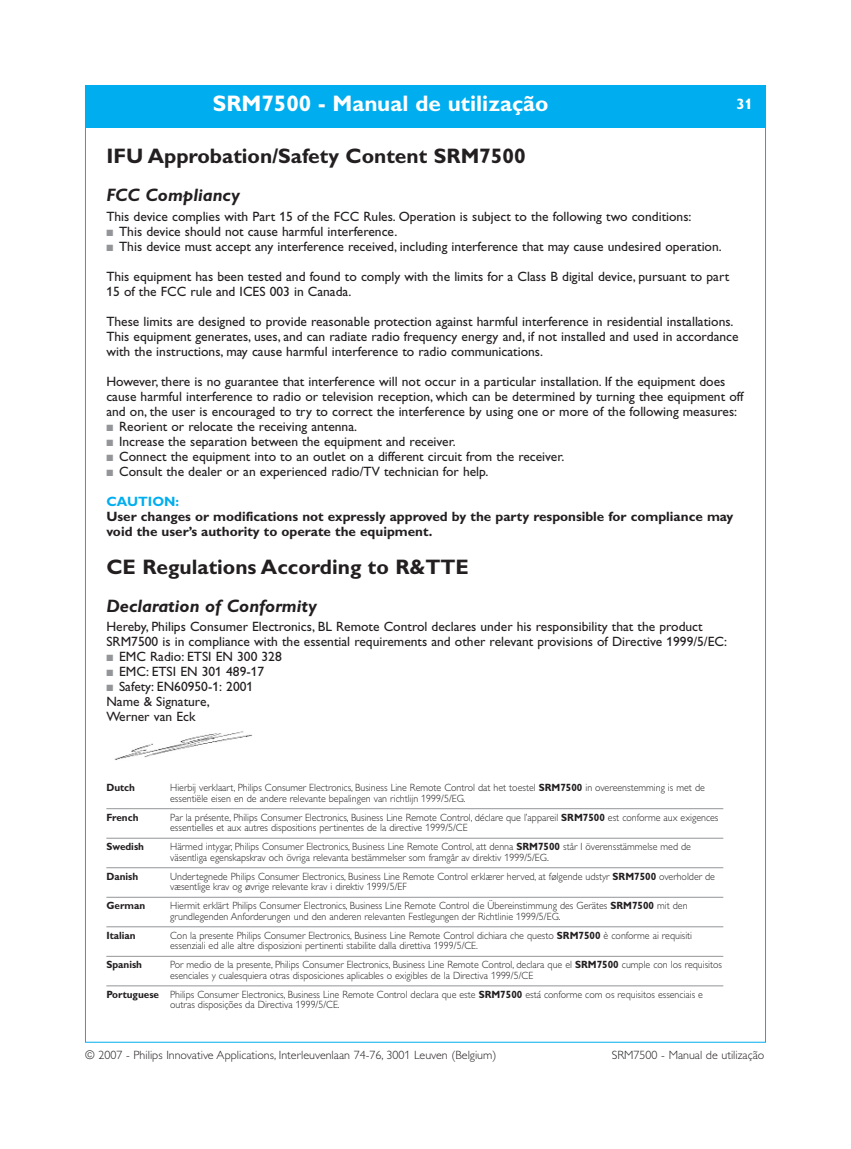
<style>
.page{position:relative;width:851px;height:1149px;background:#fff}
.page>*{position:absolute;margin:0;border:0;box-sizing:border-box;transform-origin:0 0}
.t1{font:700 22.5px "Gill Alt One";color:#fff}
.t2{font:700 21px "Gill Alt One";color:#231f20}
.t3{font:italic 700 18px "Gill Alt One";color:#231f20}
.t4{font:700 15px "Gill Alt One";color:#fff}
.t5{font:13.5px/15px "Gill Alt One";color:#231f20}
.t6{font:700 13.5px/15px "Gill Alt One";color:#231f20}
.t7{font:700 13.5px "Gill Alt One";color:#00aeef}
.t8{font:300 12px "Gill Alt One";color:#231f20}
.t9{font:300 10.5px/10.5px "Gill Alt One";color:#231f20;scale:.95 1}
.t10{font:700 10.5px "Gill Alt One";color:#231f20;scale:.95 1}
.s1{color:#939598}
.s2{font-weight:700}
</style>
<div class="page">
<div style="left:85px;top:85px;width:680px;height:43px;background:#00aeef"></div>
<hr style="left:106px;top:808px;width:617px;height:1px;background:#939598">
<hr style="left:106px;top:837px;width:617px;height:1px;background:#939598">
<hr style="left:106px;top:867px;width:617px;height:1px;background:#939598">
<hr style="left:106px;top:896px;width:617px;height:1px;background:#939598">
<hr style="left:106px;top:926px;width:617px;height:1px;background:#939598">
<hr style="left:106px;top:955px;width:617px;height:1px;background:#939598">
<hr style="left:106px;top:985px;width:617px;height:1px;background:#939598">
<img style="left:114px;top:731px;width:138px;height:29px">
<h1 class="t1" style="left:213px;top:96px;width:337px">SRM7500 - Manual de utilização</h1>
<h3 class="t4" style="left:736px;top:99px;width:18px">31</h3>
<h2 class="t2" style="left:106px;top:149px;width:421px">IFU Approbation/Safety Content SRM7500</h2>
<h3 class="t3" style="left:106px;top:189px;width:135px">FCC Compliancy</h3>
<p class="t5" style="left:106px;top:210px;width:586px">This device complies with Part 15 of the FCC Rules. Operation is subject to the following two conditions:</p>
<p class="t5" style="left:106px;top:225px;width:292px"><span class="s1">■</span> This device should not cause harmful interference.</p>
<p class="t5" style="left:106px;top:240px;width:616px"><span class="s1">■</span> This device must accept any interference received, including interference that may cause undesired operation.</p>
<p class="t5" style="left:106px;top:270px;width:624px">This equipment has been tested and found to comply with the limits for a Class B digital device, pursuant to part<br>15 of the FCC rule and ICES 003 in Canada.</p>
<p class="t5" style="left:106px;top:315px;width:633px">These limits are designed to provide reasonable protection against harmful interference in residential installations.<br>This equipment generates, uses, and can radiate radio frequency energy and, if not installed and used in accordance with the instructions, may cause harmful interference to radio communications.</p>
<p class="t5" style="left:106px;top:375px;width:638px">However, there is no guarantee that interference will not occur in a particular installation. If the equipment does cause harmful interference to radio or television reception, which can be determined by turning thee equipment off and on, the user is encouraged to try to correct the interference by using one or more of the following measures:</p>
<p class="t5" style="left:106px;top:420px;width:252px"><span class="s1">■</span> Reorient or relocate the receiving antenna.</p>
<p class="t5" style="left:106px;top:435px;width:351px"><span class="s1">■</span> Increase the separation between the equipment and receiver.</p>
<p class="t5" style="left:106px;top:450px;width:459px"><span class="s1">■</span> Connect the equipment into to an outlet on a different circuit from the receiver.</p>
<p class="t5" style="left:106px;top:465px;width:383px"><span class="s1">■</span> Consult the dealer or an experienced radio/TV technician for help.</p>
<p class="t7" style="left:106px;top:496px;width:74px">CAUTION:</p>
<p class="t6" style="left:106px;top:510px;width:628px">User changes or modifications not expressly approved by the party responsible for compliance may void the user’s authority to operate the equipment.</p>
<h2 class="t2" style="left:106px;top:559px;width:364px">CE Regulations According to R&amp;TTE</h2>
<h3 class="t3" style="left:106px;top:599px;width:212px">Declaration of Conformity</h3>
<p class="t5" style="left:106px;top:620px;width:622px">Hereby, Philips Consumer Electronics, BL Remote Control declares under his responsibility that the product<br>SRM7500 is in compliance with the essential requirements and other relevant provisions of Directive 1999/5/EC:</p>
<p class="t5" style="left:106px;top:650px;width:177px"><span class="s1">■</span> EMC Radio: ETSI EN 300 328</p>
<p class="t5" style="left:106px;top:665px;width:159px"><span class="s1">■</span> EMC: ETSI EN 301 489-17</p>
<p class="t5" style="left:106px;top:680px;width:148px"><span class="s1">■</span> Safety: EN60950-1: 2001<br>Name &amp; Signature,<br>Werner van Eck</p>
<p class="t10" style="left:106px;top:783px;width:32px">Dutch</p>
<p class="t9" style="left:170px;top:783px;width:564px">Hierbij verklaart, Philips Consumer Electronics, Business Line Remote Control dat het toestel <span class="s2">SRM7500</span> in overeenstemming is met de essentiële eisen en de andere relevante bepalingen van richtlijn 1999/5/EG.</p>
<p class="t10" style="left:106px;top:813px;width:35px">French</p>
<p class="t9" style="left:170px;top:812px;width:578px">Par la présente, Philips Consumer Electronics, Business Line Remote Control, déclare que l’appareil <span class="s2">SRM7500</span> est conforme aux exigences essentielles et aux autres dispositions pertinentes de la directive 1999/5/CE</p>
<p class="t10" style="left:106px;top:842px;width:41px">Swedish</p>
<p class="t9" style="left:170px;top:842px;width:549px">Härmed intygar, Philips Consumer Electronics, Business Line Remote Control, att denna <span class="s2">SRM7500</span> står I överensstämmelse med de väsentliga egenskapskrav och övriga relevanta bestämmelser som framgår av direktiv 1999/5/EG.</p>
<p class="t10" style="left:106px;top:872px;width:35px">Danish</p>
<p class="t9" style="left:170px;top:871px;width:575px">Undertegnede Philips Consumer Electronics, Business Line Remote Control erklærer herved, at følgende udstyr <span class="s2">SRM7500</span> overholder de væsentlige krav og øvrige relevante krav i direktiv 1999/5/EF</p>
<p class="t10" style="left:106px;top:901px;width:42px">German</p>
<p class="t9" style="left:170px;top:901px;width:546px">Hiermit erklärt Philips Consumer Electronics, Business Line Remote Control die Übereinstimmung des Gerätes <span class="s2">SRM7500</span> mit den grundlegenden Anforderungen und den anderen relevanten Festlegungen der Richtlinie 1999/5/EG.</p>
<p class="t10" style="left:106px;top:931px;width:32px">Italian</p>
<p class="t9" style="left:170px;top:930px;width:551px">Con la presente Philips Consumer Electronics, Business Line Remote Control dichiara che questo <span class="s2">SRM7500</span> è conforme ai requisiti essenziali ed alle altre disposizioni pertinenti stabilite dalla direttiva 1999/5/CE.</p>
<p class="t10" style="left:106px;top:960px;width:39px">Spanish</p>
<p class="t9" style="left:170px;top:960px;width:582px">Por medio de la presente, Philips Consumer Electronics, Business Line Remote Control, declara que el <span class="s2">SRM7500</span> cumple con los requisitos esenciales y cualesquiera otras disposiciones aplicables o exigibles de la Directiva 1999/5/CE</p>
<p class="t9" style="left:170px;top:989px;width:562px;text-indent:-64px"><span class="s2">Portuguese</span> Philips Consumer Electronics, Business Line Remote Control declara que este <span class="s2">SRM7500</span> está conforme com os requisitos essenciais e outras disposições da Directiva 1999/5/CE.</p>
<p class="t8" style="left:85px;top:1050px;width:413px">© 2007 - Philips Innovative Applications, Interleuvenlaan 74-76, 3001 Leuven (Belgium)</p>
<p class="t8" style="left:611px;top:1050px;width:154px">SRM7500 - Manual de utilização</p>
</div>
